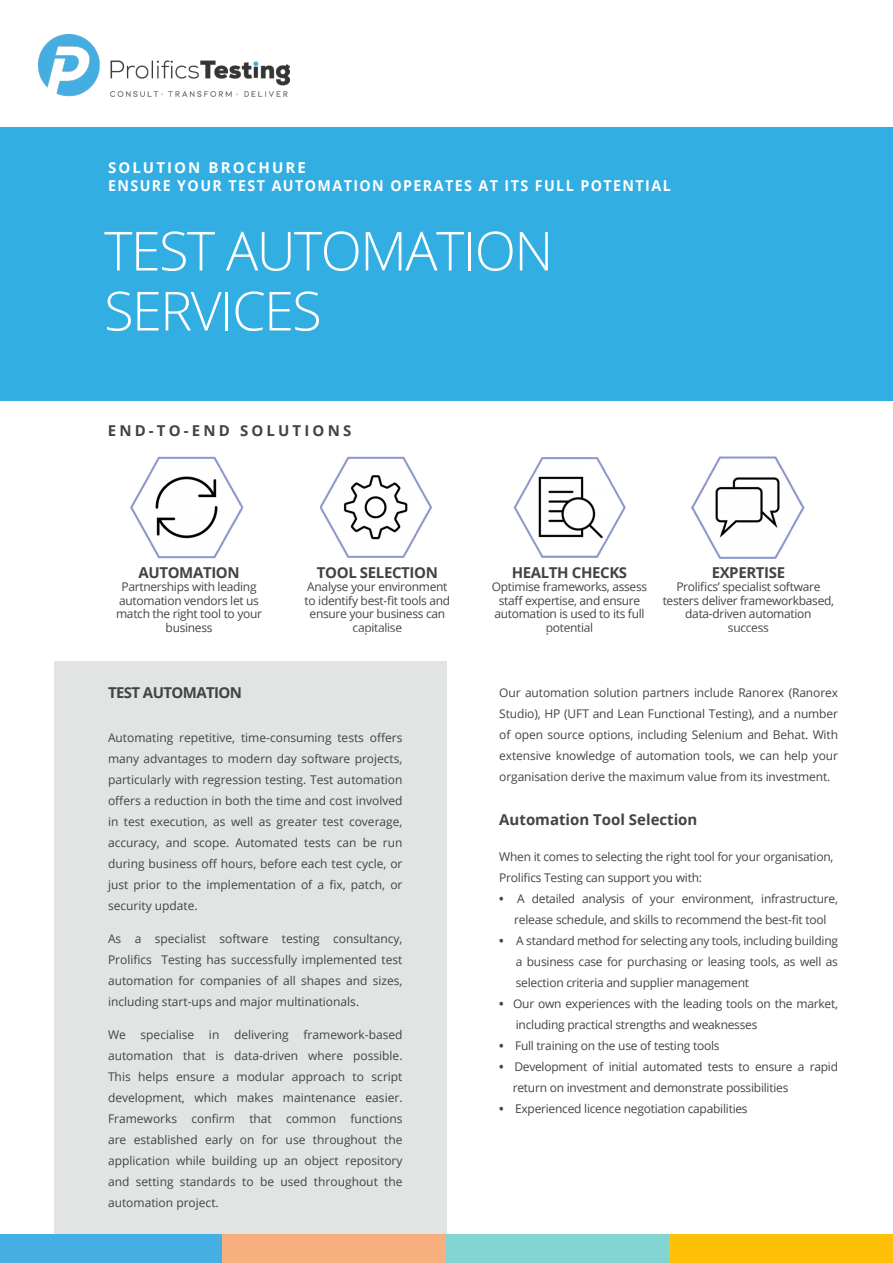
<style>
.page{position:relative;width:893px;height:1263px;background:#fff}
.page>*{position:absolute;margin:0;border:0;box-sizing:border-box;transform-origin:0 0}
.t1{font:300 54px "Open Sans";letter-spacing:-.03em;color:#fff}
.t2{font:700 15px "Open Sans";letter-spacing:-.025em;color:#414446}
.t3{font:700 15px "Open Sans";letter-spacing:.1em;color:#fff;scale:.95 1}
.t4{font:700 15px "Open Sans";color:#414446}
.t5{font:700 15px "Open Sans";letter-spacing:.21em;color:#414446}
.t6{font:700 15px "Open Sans";letter-spacing:.14em;color:#fff}
.t7{font:12px/21px "Open Sans";letter-spacing:-.02em;color:#414446;text-align:justify}
.s1{font-weight:700}
</style>
<div class="page">
<div style="left:0;top:127px;width:893px;height:274px;background:#32aee3"></div>
<div style="left:54px;top:661px;width:392px;height:574px;background:#e2e3e3"></div>
<img style="left:38px;top:34px;width:252px;height:63px">
<div style="left:0;top:1235px;width:223px;height:28px;background:#45aee3"></div>
<div style="left:223px;top:1235px;width:223px;height:28px;background:#f8af7e"></div>
<div style="left:446px;top:1235px;width:224px;height:28px;background:#83d5d4"></div>
<div style="left:670px;top:1235px;width:223px;height:28px;background:#ffc107"></div>
<img style="left:513px;top:457px;width:113px;height:101px">
<img style="left:320px;top:456px;width:112px;height:102px">
<img style="left:691px;top:456px;width:114px;height:103px">
<img style="left:130px;top:456px;width:114px;height:103px">
<p class="t6" style="left:108px;top:157px;width:199px">SOLUTION BROCHURE</p>
<p class="t3" style="left:108px;top:175px;width:594px">ENSURE YOUR TEST AUTOMATION OPERATES AT ITS FULL POTENTIAL</p>
<p class="t1" style="left:104px;top:214px;width:451px">TEST AUTOMATION</p>
<p class="t1" style="left:104px;top:274px;width:219px">SERVICES</p>
<p class="t5" style="left:108px;top:420px;width:245px">END-TO-END SOLUTIONS</p>
<p class="t2" style="left:138px;top:562px;width:103px">AUTOMATION</p>
<p class="t7" style="left:122px;top:576px;width:137px">Partnerships with leading</p>
<p class="t7" style="left:119px;top:590px;width:141px">automation vendors let us</p>
<p class="t7" style="left:116px;top:603px;width:147px">match the right tool to your</p>
<p class="t7" style="left:166px;top:617px;width:48px">business</p>
<p class="t2" style="left:317px;top:562px;width:122px">TOOL SELECTION</p>
<p class="t7" style="left:307px;top:576px;width:142px">Analyse your environment</p>
<p class="t7" style="left:305px;top:590px;width:147px">to identify best-fit tools and</p>
<p class="t7" style="left:310px;top:603px;width:137px">ensure your business can</p>
<p class="t7" style="left:353px;top:617px;width:51px">capitalise</p>
<p class="t2" style="left:108px;top:682px;width:136px">TEST AUTOMATION</p>
<p class="t7" style="left:108px;top:727px;width:296px">Automating repetitive, time-consuming tests offers many advantages to modern day software projects, particularly with regression testing. Test automation offers a reduction in both the time and cost involved in test execution, as well as greater test coverage, accuracy, and scope. Automated tests can be run during business off hours, before each test cycle, or just prior to the implementation of a fix, patch, or security update.</p>
<p class="t7" style="left:108px;top:928px;width:296px">As a specialist software testing consultancy, Prolifics Testing has successfully implemented test automation for companies of all shapes and sizes, including start-ups and major multinationals.</p>
<p class="t7" style="left:108px;top:1024px;width:296px">We specialise in delivering framework-based automation that is data-driven where possible.<br>This helps ensure a modular approach to script development, which makes maintenance easier.<br>Frameworks confirm that common functions are established early on for use throughout the application while building up an object repository and setting standards to be used throughout the automation project.</p>
<p class="t2" style="left:512px;top:562px;width:117px">HEALTH CHECKS</p>
<p class="t7" style="left:492px;top:576px;width:157px">Optimise frameworks, assess</p>
<p class="t7" style="left:499px;top:590px;width:143px">staff expertise, and ensure</p>
<p class="t7" style="left:494px;top:603px;width:152px">automation is used to its full</p>
<p class="t7" style="left:546px;top:617px;width:49px">potential</p>
<p class="t2" style="left:712px;top:562px;width:75px">EXPERTISE</p>
<p class="t7" style="left:676px;top:576px;width:146px">Prolifics’ specialist software</p>
<p class="t7" style="left:663px;top:593px;width:173px;line-height:13.5px;text-align:center">testers deliver frameworkbased, data-driven automation</p>
<p class="t7" style="left:728px;top:617px;width:42px">success</p>
<p class="t7" style="left:499px;top:682px;width:340px">Our automation solution partners include Ranorex (Ranorex Studio), HP (UFT and Lean Functional Testing), and a number of open source options, including Selenium and Behat. With extensive knowledge of automation tools, we can help your organisation derive the maximum value from its investment.</p>
<p class="t4" style="left:499px;top:808px;width:200px">Automation Tool Selection</p>
<p class="t7" style="left:499px;top:845px;width:336px">When it comes to selecting the right tool for your organisation,</p>
<p class="t7" style="left:499px;top:866px;width:204px">Prolifics Testing can support you with:</p>
<p class="t7" style="left:499px;top:887px;width:340px;text-align:center"><span class="s1">•</span> A detailed analysis of your environment, infrastructure, release schedule, and skills to recommend the best-fit tool</p>
<p class="t7" style="left:516px;top:929px;width:324px;text-indent:-16px"><span class="s1">•</span> A standard method for selecting any tools, including building a business case for purchasing or leasing tools, as well as selection criteria and supplier management</p>
<p class="t7" style="left:516px;top:992px;width:324px;text-indent:-16px"><span class="s1">•</span> Our own experiences with the leading tools on the market, including practical strengths and weaknesses</p>
<p class="t7" style="left:499px;top:1034px;width:222px"><span class="s1">•</span> Full training on the use of testing tools</p>
<p class="t7" style="left:513px;top:1055px;width:327px;text-indent:-14px"><span class="s1">•</span> Development of initial automated tests to ensure a rapid return on investment and demonstrate possibilities</p>
<p class="t7" style="left:499px;top:1097px;width:250px"><span class="s1">•</span> Experienced licence negotiation capabilities</p>
</div>
